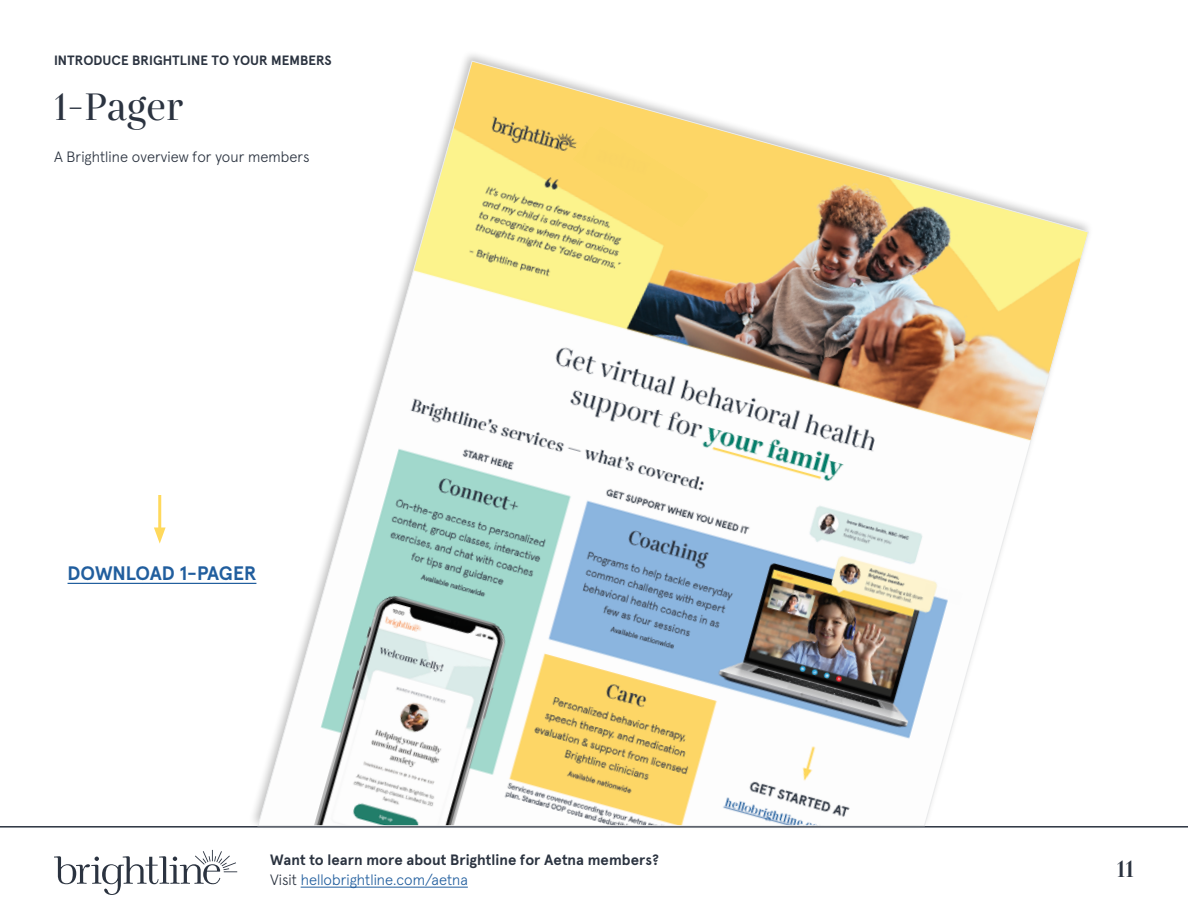
<style>
.page{position:relative;width:1188px;height:918px;background:#fff}
.page>*{position:absolute;margin:0;border:0;box-sizing:border-box;transform-origin:0 0}
.t1{font:500 39px "Gabriela";color:#2b3340}
.t2{font:600 24px "Gabriela";color:#2b3340}
.t3{font:700 19.5px "Apercu";letter-spacing:-.01em;color:#215e9e}
.t4{font:700 15px/19.8px "Apercu";color:#2b3340}
.t5{font:300 15px "Apercu";color:#2b3340}
.t6{font:700 13.5px "Apercu";color:#2b3340}
.s1{font-weight:300}
.s2{font-weight:300;color:#215e9e}
</style>
<div class="page">
<hr style="left:0;top:826px;width:1188px;height:2px;background:#2b3340">
<hr style="left:301px;top:887px;width:167px;height:1px;background:#215e9e">
<svg style="left:54px;top:850px;width:183px;height:45px"></svg>
<hr style="left:68px;top:583px;width:188px;height:1px;background:#215e9e">
<hr style="left:158px;top:495px;width:3px;height:38px;background:#ffd95c">
<svg style="left:154px;top:528px;width:12px;height:16px"></svg>
<div style="left:247px;top:50px;width:847px;height:781px;background:#000;opacity:.25"></div>
<img style="left:258px;top:61px;width:831px;height:765px">
<img style="left:573px;top:127px;width:135px;height:100px">
<p class="t6" style="left:54px;top:49px;width:279px">INTRODUCE BRIGHTLINE TO YOUR MEMBERS</p>
<h1 class="t1" style="left:54px;top:83px;width:131px">1-Pager</h1>
<p class="t5" style="left:54px;top:145px;width:257px">A Brightline overview for your members</p>
<h3 class="t3" style="left:68px;top:558px;width:190px">DOWNLOAD 1-PAGER</h3>
<p class="t4" style="left:270px;top:848px;width:390px">Want to learn more about Brightline for Aetna members?<br><span class="s1">Visit</span> <span class="s2">hellobrightline.com/aetna</span></p>
<h2 class="t2" style="left:1117px;top:854px;width:19px">11</h2>
</div>
